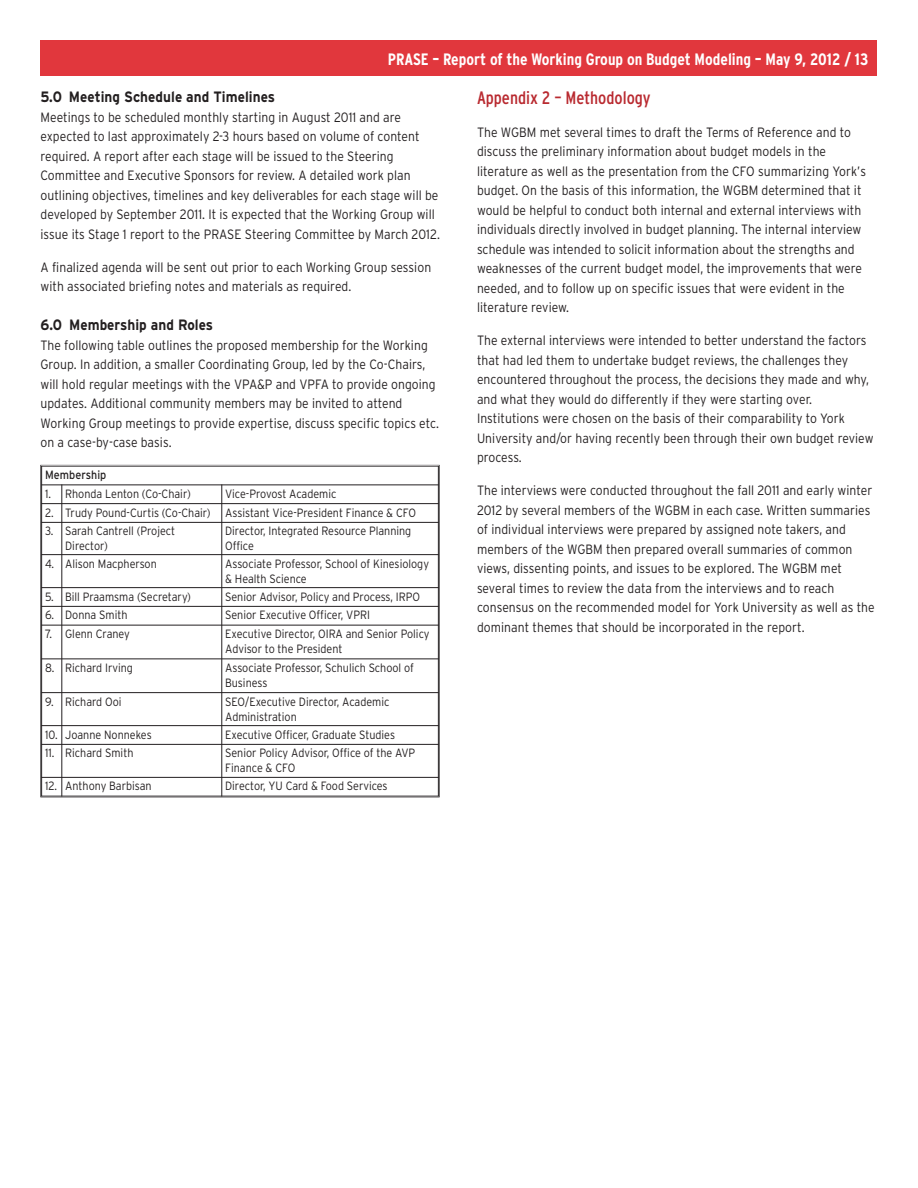
<style>
.page{position:relative;width:918px;height:1188px;background:#fff}
.page>*{position:absolute;margin:0;border:0;box-sizing:border-box;transform-origin:0 0}
.t1{font:condensed 18px "Interstate";color:#b92a30}
.t2{font:700 condensed 16.5px "Interstate";color:#fff}
.t3{font:700 15px "Interstate";letter-spacing:.005em;color:#231f20;scale:.9 1}
.t4{font:300 13.5px/19.5px "Interstate";letter-spacing:.005em;color:#231f20;scale:.9 1}
.t5{font:300 12px/15px "Interstate";color:#231f20;scale:.9 1}
.t6{font:12px "Interstate";letter-spacing:.005em;color:#231f20;scale:.9 1}
</style>
<div class="page">
<div style="left:40px;top:40px;width:837px;height:36px;background:#e1373d"></div>
<hr style="left:41px;top:466px;width:1px;height:330px;background:#231f20">
<hr style="left:61px;top:484px;width:1px;height:312px;background:#231f20">
<hr style="left:221px;top:484px;width:1px;height:312px;background:#231f20">
<hr style="left:438px;top:466px;width:1px;height:330px;background:#231f20">
<hr style="left:41px;top:466px;width:398px;height:1px;background:#231f20">
<hr style="left:41px;top:484px;width:398px;height:1px;background:#231f20">
<hr style="left:41px;top:503px;width:398px;height:1px;background:#231f20">
<hr style="left:41px;top:522px;width:398px;height:1px;background:#231f20">
<hr style="left:41px;top:554px;width:398px;height:1px;background:#231f20">
<hr style="left:41px;top:587px;width:398px;height:1px;background:#231f20">
<hr style="left:41px;top:606px;width:398px;height:1px;background:#231f20">
<hr style="left:41px;top:625px;width:398px;height:1px;background:#231f20">
<hr style="left:41px;top:658px;width:398px;height:1px;background:#231f20">
<hr style="left:41px;top:692px;width:398px;height:1px;background:#231f20">
<hr style="left:41px;top:725px;width:398px;height:1px;background:#231f20">
<hr style="left:41px;top:744px;width:398px;height:1px;background:#231f20">
<hr style="left:41px;top:777px;width:398px;height:1px;background:#231f20">
<hr style="left:41px;top:796px;width:398px;height:1px;background:#231f20">
<p class="t2" style="left:388px;top:50px;width:482px">PRASE – Report of the Working Group on Budget Modeling – May 9, 2012 / 13</p>
<p class="t3" style="left:41px;top:88px;width:262px">5.0 Meeting Schedule and Timelines</p>
<p class="t4" style="left:41px;top:107px;width:445px">Meetings to be scheduled monthly starting in August 2011 and are expected to last approximately 2-3 hours based on volume of content required. A report after each stage will be issued to the Steering Committee and Executive Sponsors for review. A detailed work plan outlining objectives, timelines and key deliverables for each stage will be developed by September 2011. It is expected that the Working Group will issue its Stage 1 report to the PRASE Steering Committee by March 2012.</p>
<p class="t4" style="left:41px;top:257px;width:436px">A finalized agenda will be sent out prior to each Working Group session with associated briefing notes and materials as required.</p>
<p class="t3" style="left:41px;top:316px;width:193px">6.0 Membership and Roles</p>
<p class="t4" style="left:41px;top:335px;width:444px">The following table outlines the proposed membership for the Working Group. In addition, a smaller Coordinating Group, led by the Co-Chairs, will hold regular meetings with the VPA&amp;P and VPFA to provide ongoing updates. Additional community members may be invited to attend Working Group meetings to provide expertise, discuss specific topics etc. on a case-by-case basis.</p>
<p class="t6" style="left:45px;top:468px;width:70px">Membership</p>
<p class="t5" style="left:45px;top:486px;width:163px">1. Rhonda Lenton (Co-Chair)</p>
<p class="t5" style="left:225px;top:486px;width:125px">Vice-Provost Academic</p>
<p class="t5" style="left:45px;top:505px;width:414px">2. Trudy Pound-Curtis (Co-Chair) Assistant Vice-President Finance &amp; CFO</p>
<p class="t5" style="left:65px;top:524px;width:124px;text-indent:-20px">3. Sarah Cantrell (Project<br>Director)</p>
<p class="t5" style="left:225px;top:524px;width:208px">Director, Integrated Resource Planning<br>Office</p>
<p class="t5" style="left:45px;top:556px;width:126px">4. Alison Macpherson</p>
<p class="t5" style="left:225px;top:556px;width:228px">Associate Professor, School of Kinesiology &amp; Health Science</p>
<p class="t5" style="left:45px;top:589px;width:164px">5. Bill Praamsma (Secretary)</p>
<p class="t5" style="left:225px;top:589px;width:218px">Senior Advisor, Policy and Process, IRPO</p>
<p class="t5" style="left:45px;top:608px;width:93px">6. Donna Smith</p>
<p class="t5" style="left:225px;top:608px;width:162px">Senior Executive Officer, VPRI</p>
<p class="t5" style="left:45px;top:626px;width:96px">7. Glenn Craney</p>
<p class="t5" style="left:225px;top:626px;width:229px">Executive Director, OIRA and Senior Policy<br>Advisor to the President</p>
<p class="t5" style="left:45px;top:660px;width:99px">8. Richard Irving</p>
<p class="t5" style="left:225px;top:660px;width:211px">Associate Professor, Schulich School of<br>Business</p>
<p class="t5" style="left:45px;top:694px;width:87px">9. Richard Ooi</p>
<p class="t5" style="left:225px;top:694px;width:184px">SEO/Executive Director, Academic<br>Administration</p>
<p class="t5" style="left:45px;top:727px;width:120px">10. Joanne Nonnekes</p>
<p class="t5" style="left:225px;top:727px;width:190px">Executive Officer, Graduate Studies</p>
<p class="t5" style="left:45px;top:746px;width:100px">11. Richard Smith</p>
<p class="t5" style="left:225px;top:746px;width:213px">Senior Policy Advisor, Office of the AVP<br>Finance &amp; CFO</p>
<p class="t5" style="left:45px;top:779px;width:120px">12. Anthony Barbisan</p>
<p class="t5" style="left:225px;top:779px;width:182px">Director, YU Card &amp; Food Services</p>
<h1 class="t1" style="left:477px;top:88px;width:175px">Appendix 2 – Methodology</h1>
<p class="t4" style="left:477px;top:122px;width:434px">The WGBM met several times to draft the Terms of Reference and to discuss the preliminary information about budget models in the literature as well as the presentation from the CFO summarizing York’s budget. On the basis of this information, the WGBM determined that it would be helpful to conduct both internal and external interviews with individuals directly involved in budget planning. The internal interview schedule was intended to solicit information about the strengths and weaknesses of the current budget model, the improvements that were needed, and to follow up on specific issues that were evident in the literature review.</p>
<p class="t4" style="left:477px;top:331px;width:442px">The external interviews were intended to better understand the factors that had led them to undertake budget reviews, the challenges they encountered throughout the process, the decisions they made and why, and what they would do differently if they were starting over.<br>Institutions were chosen on the basis of their comparability to York University and/or having recently been through their own budget review process.</p>
<p class="t4" style="left:477px;top:481px;width:444px">The interviews were conducted throughout the fall 2011 and early winter 2012 by several members of the WGBM in each case. Written summaries of individual interviews were prepared by assigned note takers, and members of the WGBM then prepared overall summaries of common views, dissenting points, and issues to be explored. The WGBM met several times to review the data from the interviews and to reach consensus on the recommended model for York University as well as the dominant themes that should be incorporated in the report.</p>
</div>
